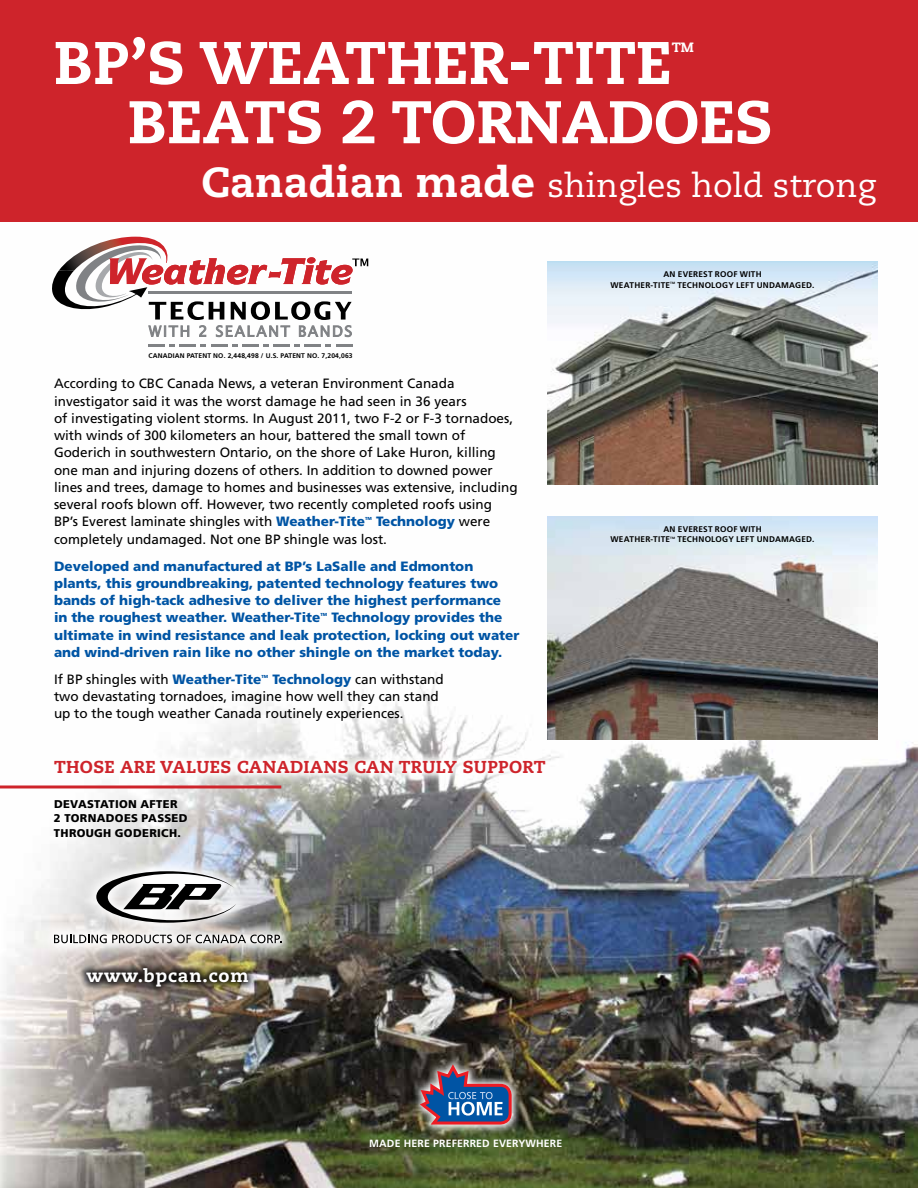
<style>
.page{position:relative;width:918px;height:1188px;background:#fff}
.page>*{position:absolute;margin:0;border:0;box-sizing:border-box;transform-origin:0 0}
.t1{font:800 60px "Caecilia";color:#fff}
.t2{font:33px "Caecilia";color:#fff}
.t3{font:800 18px "Caecilia";letter-spacing:.045em;color:#fff}
.t4{font:800 17.25px "Caecilia";letter-spacing:.02em;color:#ce242b}
.t5{font:13.5px/17.2px "Frutiger";color:#000}
.t6{font:900 13.5px/17.2px "Frutiger";color:#0054a4}
.t7{font:800 13.5px "Caecilia";color:#fff}
.t8{font:900 11.25px/14.2px "Frutiger";letter-spacing:.025em;color:#000}
.t9{font:700 10.5px "Frutiger";letter-spacing:.015em;color:#fff}
.t10{font:700 8.25px/10.1px "Frutiger";letter-spacing:.03em;color:#000}
.t11{font:700 6.75px "Frutiger";letter-spacing:.02em;color:#000}
.t12{font:900 4.35px "Frutiger";color:#0054a4}
.t13{font:700 3.15px "Frutiger";color:#000}
.s1{font-weight:800;font-size:42px}
.s2{font-weight:900;color:#0054a4}
</style>
<div class="page">
<img style="left:0;top:221px;width:918px;height:967px">
<div style="left:0;top:0;width:918px;height:221px;background:#ce242b"></div>
<img style="left:548px;top:261px;width:330px;height:224px">
<img style="left:548px;top:516px;width:330px;height:224px">
<svg style="left:44px;top:750px;width:512px;height:33px"></svg>
<img style="left:39px;top:856px;width:257px;height:103px">
<svg style="left:54px;top:935px;width:227px;height:8px"></svg>
<svg style="left:96px;top:871px;width:141px;height:52px"></svg>
<hr style="left:149px;top:344px;width:16px;height:3px;background:#808285">
<hr style="left:180px;top:344px;width:16px;height:3px;background:#808285">
<svg style="left:169px;top:344px;width:6px;height:3px"></svg>
<svg style="left:201px;top:344px;width:5px;height:3px"></svg>
<hr style="left:211px;top:344px;width:16px;height:3px;background:#808285">
<hr style="left:242px;top:344px;width:16px;height:3px;background:#808285">
<svg style="left:232px;top:344px;width:6px;height:3px"></svg>
<svg style="left:263px;top:344px;width:6px;height:3px"></svg>
<hr style="left:273px;top:344px;width:17px;height:3px;background:#808285">
<hr style="left:305px;top:344px;width:16px;height:3px;background:#808285">
<svg style="left:294px;top:344px;width:6px;height:3px"></svg>
<hr style="left:336px;top:344px;width:16px;height:3px;background:#808285">
<svg style="left:325px;top:344px;width:6px;height:3px"></svg>
<svg style="left:52px;top:237px;width:316px;height:100px"></svg>
<div style="left:77px;top:959px;width:180px;height:37px;background:#000;opacity:.85"></div>
<svg style="left:411px;top:1055px;width:111px;height:80px;background:#585748"></svg>
<img style="left:420px;top:1064px;width:92px;height:61px">
<hr style="left:0;top:785px;width:281px;height:3px;background:#ce242b">
<h1 class="t1" style="left:54px;top:26px;width:619px">BP’S WEATHER-TITE</h1>
<p class="t7" style="left:672px;top:39px;width:24px">TM</p>
<h1 class="t1" style="left:128px;top:85px;width:646px">BEATS 2 TORNADOES</h1>
<h2 class="t2" style="left:201px;top:166px;width:676px"><span class="s1">CANADIAN MADE</span> shingles hold strong</h2>
<p class="t11" style="left:148px;top:352px;width:206px">CANADIAN PATENT NO. 2,448,498 / U.S. PATENT NO. 7,204,063</p>
<p class="t5" style="left:54px;top:375px;width:465px">According to CBC Canada News, a veteran E nvironment Canada investigator said it was the worst damage he had seen in 36 years<br>of investigating violent storms. I n August 2011, two F-2 or F-3 tornadoes, with winds of 300 kilometers an hour, battered the small town of Goderich in southwestern Ontario, on the shore of Lake Huron, killing one man and injuring dozens of others. I n addition to downed power lines and trees, damage to homes and businesses was extensive, including several roofs blown off. However, two recently completed roofs using BP’s Everest laminate shingles with <span class="s2">Weather-Tite</span></p>
<p class="t5" style="left:54px;top:513px;width:438px;text-indent:322px"><span class="s2">Technology</span> were completely undamaged. Not one BP shingle was lost.</p>
<p class="t6" style="left:54px;top:557px;width:449px">Developed and manufactured at BP’s LaSalle and Edmonton plants, this groundbreaking, patented technology features two bands of high-tack adhesive to deliver the highest performance in the roughest weather. Weather-Tite</p>
<p class="t12" style="left:365px;top:516px;width:8px">TM</p>
<p class="t6" style="left:54px;top:609px;width:467px;text-indent:277px">Technology provides the ultimate in wind resistance and leak protection, locking out water and wind-driven rain like no other shingle on the market today.</p>
<p class="t5" style="left:54px;top:670px;width:209px">If BP shingles with <span class="s2">Weather-Tite</span></p>
<p class="t12" style="left:262px;top:673px;width:8px">TM</p>
<p class="t12" style="left:320px;top:612px;width:8px">TM</p>
<p class="t5" style="left:54px;top:670px;width:391px;text-indent:218px"><span class="s2">Technology</span> can withstand two devastating tornadoes, imagine how well they can stand up to the tough weather Canada routinely experiences.</p>
<p class="t4" style="left:54px;top:756px;width:493px">THOSE ARE VALUES CANADIANS CAN TRULY SUPPORT</p>
<p class="t8" style="left:54px;top:797px;width:135px">Devastation after<br>2 tornadoes passed through Goderich.</p>
<h3 class="t3" style="left:87px;top:965px;width:164px">WWW.BPCAN.COM</h3>
<p class="t10" style="left:610px;top:270px;width:153px;text-indent:53px">AN EVEREST ROOF WITH<br>WEATHER-TITE</p>
<p class="t13" style="left:670px;top:281px;width:6px">TM</p>
<p class="t10" style="left:677px;top:280px;width:139px">TECHNOLOGY LEFT UNDAMAGED.</p>
<p class="t10" style="left:610px;top:524px;width:153px;text-indent:53px">AN EVEREST ROOF WITH<br>WEATHER-TITE</p>
<p class="t13" style="left:670px;top:536px;width:6px">TM</p>
<p class="t10" style="left:677px;top:535px;width:139px">TECHNOLOGY LEFT UNDAMAGED.</p>
<p class="t9" style="left:369px;top:1138px;width:195px">MADE HERE PREFERRED EVERYWHERE</p>
</div>
